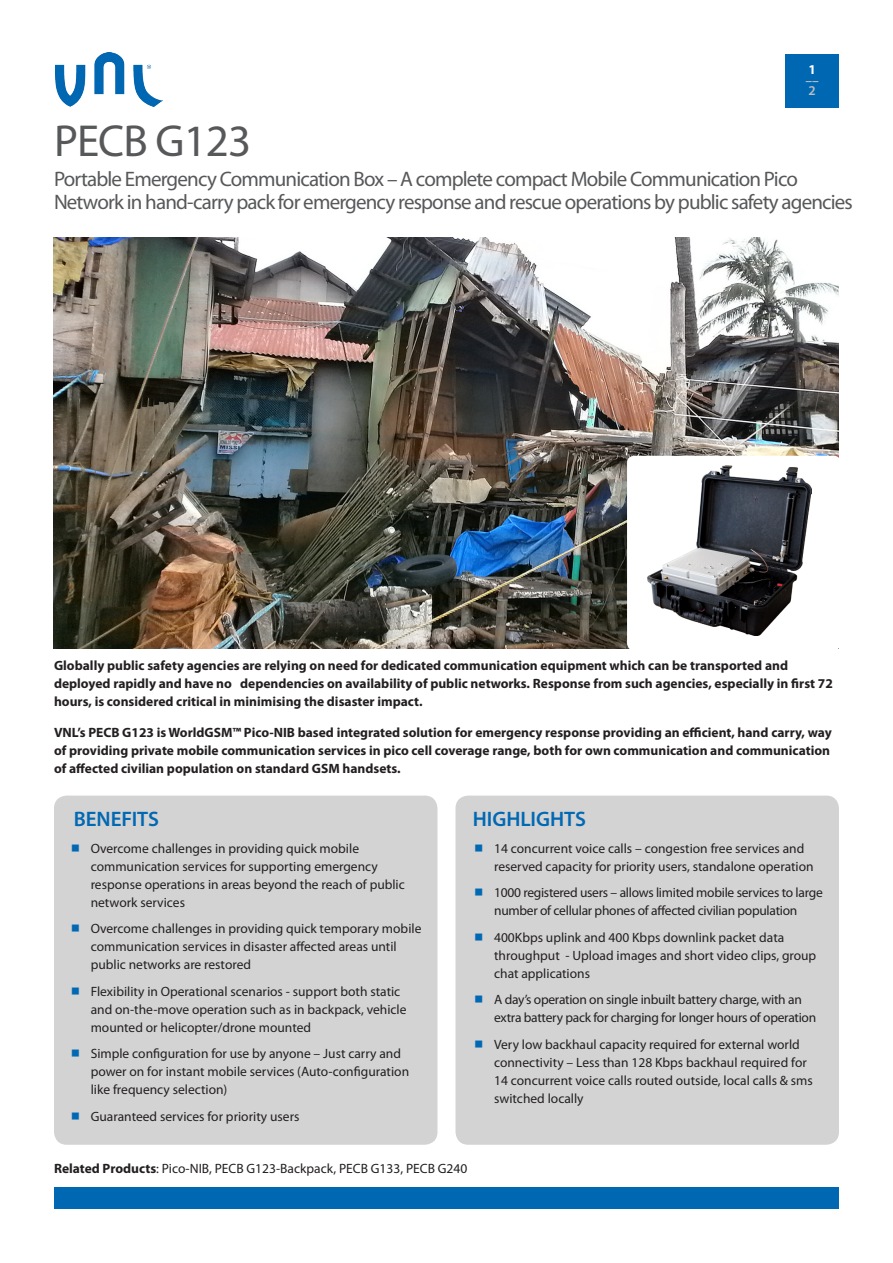
<style>
.page{position:relative;width:893px;height:1263px;background:#fff}
.page>*{position:absolute;margin:0;border:0;box-sizing:border-box;transform-origin:0 0}
.t1{font:45px "Myriad Pro";letter-spacing:-.02em;color:#57585a}
.Header1{font:21px/23.4px "Myriad Pro";letter-spacing:-.04em;color:#57585a}
.Body_Text{font:600 21px "Myriad Pro";letter-spacing:-.005em;color:#0168b3}
.Bullets_Square_Speci{font:13.5px/18px "Myriad Pro";color:#231f20}
.Body_Text-2{font:700 13.5px/18px "Myriad Pro";color:#231f20}
.Bullets_Square_Speci-2{font:13.5px/18px "Myriad Pro";letter-spacing:-.02em;color:#231f20}
.Body_Text-3{font:13.5px "Myriad Pro";color:#231f20}
.t2{font:600 13.5px "Myriad Pro";color:#bcbdc0}
.t3{font:700 13.5px "Myriad Pro";color:#fff}
.s1{font-weight:700}
</style>
<div class="page">
<div style="left:785px;top:54px;width:54px;height:54px;background:#0068b3"></div>
<div style="left:54px;top:1187px;width:785px;height:22px;background:#0068b3"></div>
<img style="left:55px;top:52px;width:108px;height:55px">
<img style="left:54px;top:237px;width:785px;height:411px">
<div style="left:627px;top:456px;width:214px;height:194px;background:#fff;border-radius:7px"></div>
<img style="left:647px;top:466px;width:164px;height:169px">
<div style="left:455px;top:795px;width:384px;height:350px;background:#d3d3d3;border-radius:13px"></div>
<div style="left:54px;top:795px;width:383px;height:350px;background:#d3d3d3;border-radius:13px"></div>
<p class="t3" style="left:808px;top:61px;width:9px">1</p>
<p class="t2" style="left:805px;top:72px;width:15px">––</p>
<p class="t2" style="left:808px;top:82px;width:9px">2</p>
<p class="t1" style="left:54px;top:113px;width:199px">PECB G123</p>
<p class="Header1" style="left:54px;top:167px;width:800px">Portable Emergency Communication Box – A complete compact Mobile Communication Pico<br>Network in hand-carry pack for emergency response and rescue operations by public safety agencies</p>
<p class="Body_Text-2" style="left:54px;top:656px;width:780px">Globally public safety agencies are relying on need for dedicated communication equipment which can be transported and deployed rapidly and have no dependencies on availability of public networks. Response from such agencies, especially in first 72 hours, is considered critical in minimising the disaster impact.</p>
<p class="Body_Text-2" style="left:54px;top:722px;width:779px">VNL’s PECB G123 is WorldGSM™ Pico-NIB based integrated solution for emergency response providing an efficient, hand carry, way of providing private mobile communication services in pico cell coverage range, both for own communication and communication of affected civilian population on standard GSM handsets.</p>
<p class="Body_Text" style="left:473px;top:806px;width:115px">HIGHLIGHTS</p>
<p class="Bullets_Square_Speci" style="left:494px;top:839px;width:321px">14 concurrent voice calls – congestion free services and reserved capacity for priority users, standalone operation</p>
<p class="Bullets_Square_Speci-2" style="left:494px;top:883px;width:330px">1000 registered users – allows limited mobile services to large number of cellular phones of affected civilian population</p>
<p class="Bullets_Square_Speci" style="left:494px;top:928px;width:324px">400Kbps uplink and 400 Kbps downlink packet data throughput - Upload images and short video clips, group chat applications</p>
<p class="Bullets_Square_Speci-2" style="left:494px;top:990px;width:324px">A day’s operation on single inbuilt battery charge, with an extra battery pack for charging for longer hours of operation</p>
<p class="Bullets_Square_Speci" style="left:494px;top:1035px;width:320px">Very low backhaul capacity required for external world connectivity – Less than 128 Kbps backhaul required for 14 concurrent voice calls routed outside, local calls &amp; sms switched locally</p>
<p class="Body_Text" style="left:74px;top:806px;width:87px">BENEFITS</p>
<p class="Bullets_Square_Speci" style="left:91px;top:839px;width:316px">Overcome challenges in providing quick mobile communication services for supporting emergency response operations in areas beyond the reach of public network services</p>
<p class="Bullets_Square_Speci" style="left:91px;top:919px;width:332px">Overcome challenges in providing quick temporary mobile communication services in disaster affected areas until public networks are restored</p>
<p class="Bullets_Square_Speci" style="left:91px;top:982px;width:317px">Flexibility in Operational scenarios - support both static and on-the-move operation such as in backpack, vehicle mounted or helicopter/drone mounted</p>
<p class="Bullets_Square_Speci" style="left:91px;top:1044px;width:320px">Simple configuration for use by anyone – Just carry and power on for instant mobile services (Auto-configuration like frequency selection)</p>
<p class="Bullets_Square_Speci" style="left:91px;top:1107px;width:210px">Guaranteed services for priority users</p>
<p class="Body_Text-3" style="left:54px;top:1160px;width:415px"><span class="s1">Related Products</span>: Pico-NIB, PECB G123-Backpack, PECB G133, PECB G240</p>
</div>
